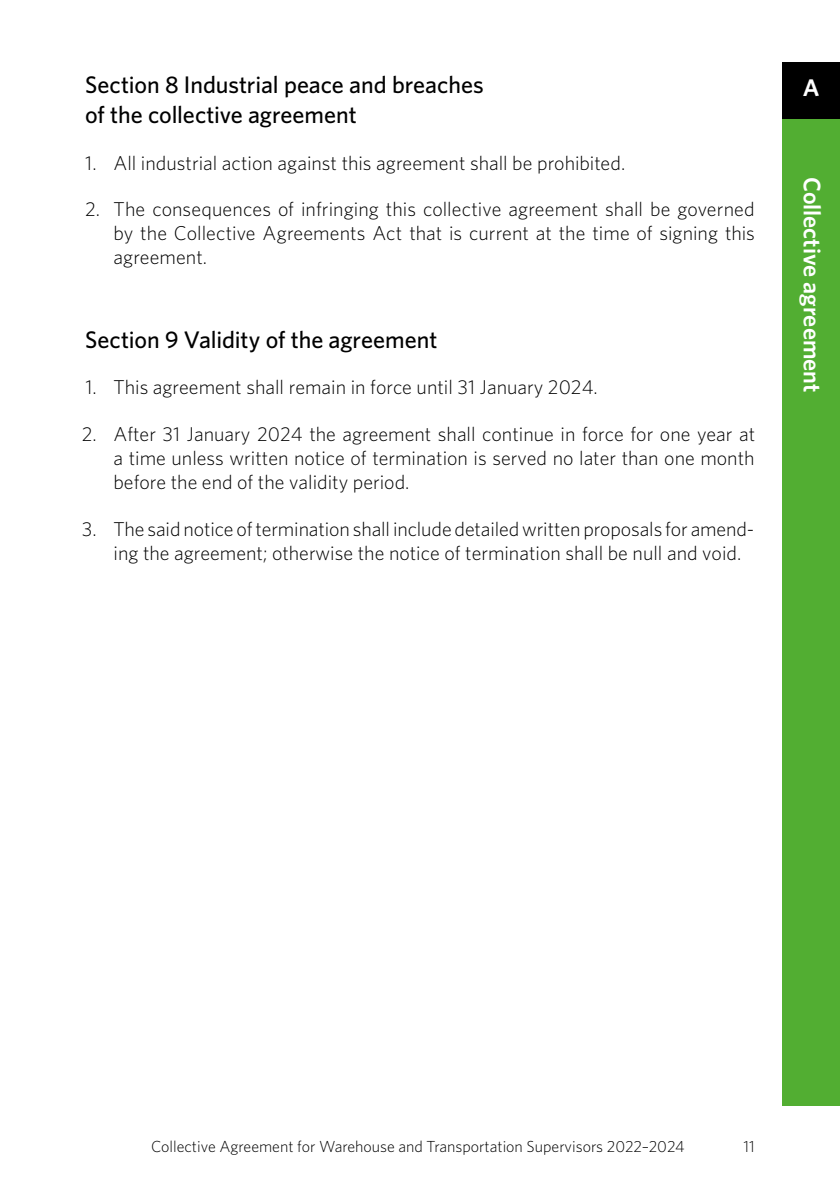
<style>
.page{position:relative;width:840px;height:1191px;background:#fff}
.page>*{position:absolute;margin:0;border:0;box-sizing:border-box;transform-origin:0 0}
.t1{font:500 24px/30px "Whitney";color:#000}
.t2{font:600 24px "Whitney";color:#fff}
.t3{font:300 20px/24px "Whitney";color:#000;text-align:justify}
.t4{font:300 16px "Whitney";color:#000}
</style>
<div class="page">
<div style="left:782px;top:63px;width:57px;height:1042px;background:#52ae32"></div>
<div style="left:782px;top:63px;width:57px;height:56px;background:#000"></div>
<p class="t1" style="left:85px;top:69px;width:400px">Section 8 Industrial peace and breaches of the collective agreement</p>
<p class="t3" style="left:85px;top:150px;width:541px">1. All industrial action against this agreement shall be prohibited.</p>
<p class="t3" style="left:113px;top:197px;width:642px;text-indent:-28px">2. The consequences of infringing this collective agreement shall be governed by the Collective Agreements Act that is current at the time of signing this agreement.</p>
<p class="t1" style="left:85px;top:324px;width:353px">Section 9 Validity of the agreement</p>
<p class="t3" style="left:85px;top:375px;width:513px">1. This agreement shall remain in force until 31 January 2024.</p>
<p class="t3" style="left:113px;top:421px;width:643px;text-indent:-32px">2. After 31 January 2024 the agreement shall continue in force for one year at a time unless written notice of termination is served no later than one month before the end of the validity period.</p>
<p class="t3" style="left:113px;top:516px;width:642px;text-indent:-32px">3. The said notice of termination shall include detailed written proposals for amend&shy;ing the agreement; otherwise the notice of termination shall be null and void.</p>
<p class="t2" style="left:802px;top:72px;width:18px">A</p>
<p class="t2" style="left:827px;top:177px;width:217px;rotate:90deg">Collective agreement</p>
<p class="t4" style="left:151px;top:1136px;width:534px">Collective Agreement for Warehouse and Transportation Supervisors 2022–2024</p>
<p class="t4" style="left:743px;top:1136px;width:13px">11</p>
</div>
